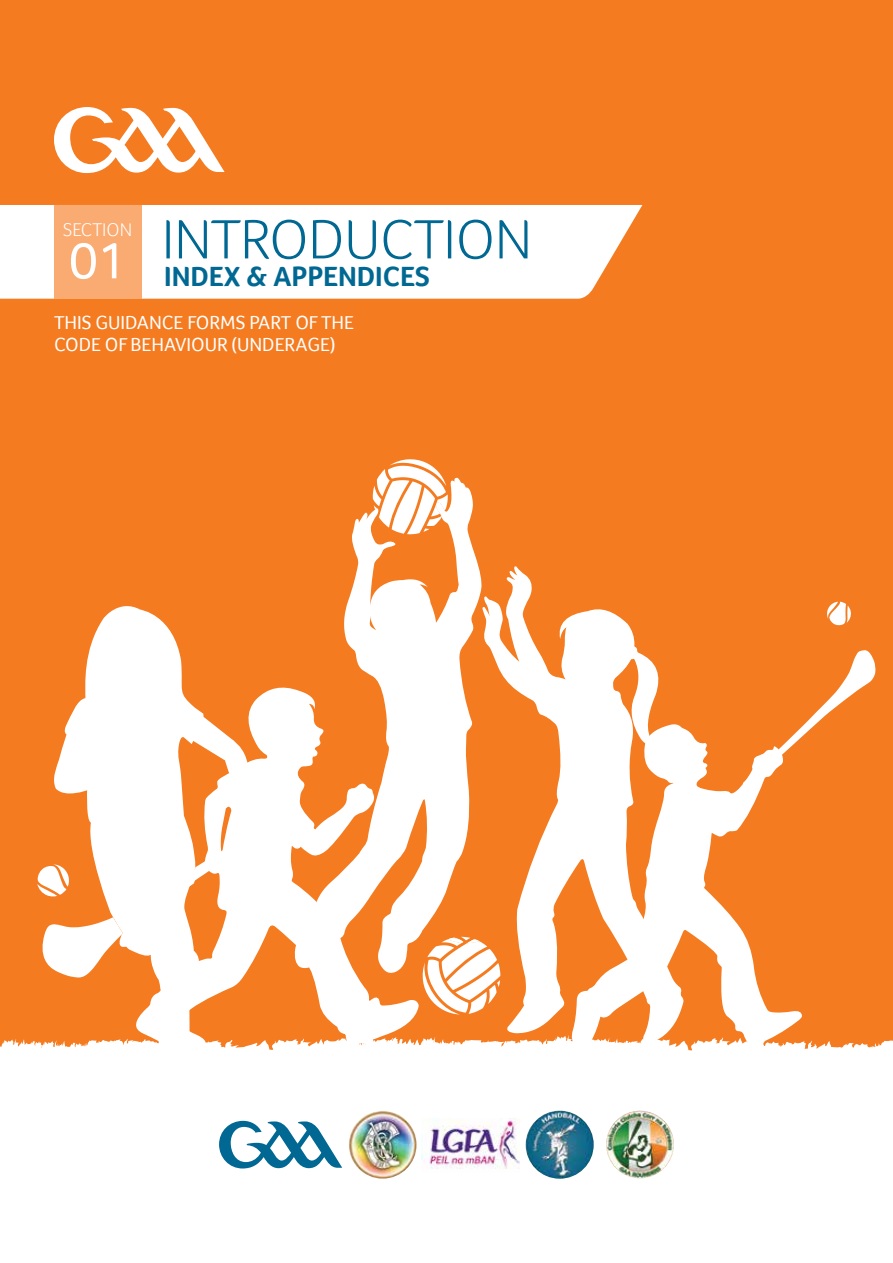
<style>
.page{position:relative;width:893px;height:1263px;background:#f47b20}
.page>*{position:absolute;margin:0;border:0;box-sizing:border-box;transform-origin:0 0}
.t1{font:300 57px "Foco";letter-spacing:-.01em;color:#006892}
.t2{font:52.95px "Foco";color:#fff}
.t3{font:700 28.5px "Foco";color:#006892}
.t4{font:19.5px/22.5px "Foco";color:#fff}
.t5{font:300 18.9px "Foco";color:#fff}
</style>
<div class="page">
<div style="left:0;top:1181px;width:893px;height:82px;background:#fff"></div>
<div style="left:0;top:1037px;width:893px;height:144px;background:#fff"></div>
<svg style="left:54px;top:107px;width:171px;height:66px"></svg>
<div style="left:0;top:205px;width:642px;height:94px;background:#fff"></div>
<div style="left:54px;top:205px;width:88px;height:94px;background:#faab71"></div>
<svg style="left:219px;top:1121px;width:123px;height:47px;background:#8dbbce"></svg>
<img style="left:349px;top:1110px;width:68px;height:69px;border-radius:34px">
<img style="left:606px;top:1110px;width:68px;height:68px;border-radius:34px">
<img style="left:526px;top:1110px;width:68px;height:69px;border-radius:34px">
<img style="left:422px;top:1119px;width:98px;height:53px">
<svg style="left:422px;top:974px;width:60px;height:40px"></svg>
<svg style="left:482px;top:566px;width:177px;height:478px"></svg>
<svg style="left:272px;top:687px;width:147px;height:365px;fill:#fff"></svg>
<svg style="left:827px;top:602px;width:24px;height:24px"></svg>
<svg style="left:571px;top:724px;width:231px;height:325px;fill:#fff"></svg>
<svg style="left:742px;top:650px;width:134px;height:139px"></svg>
<svg style="left:53px;top:606px;width:219px;height:448px;fill:#fff"></svg>
<svg style="left:37px;top:814px;width:254px;height:163px"></svg>
<svg style="left:294px;top:478px;width:188px;height:496px"></svg>
<svg style="left:373px;top:459px;width:75px;height:75px"></svg>
<h1 class="t1" style="left:162px;top:201px;width:372px">INTRODUCTION</h1>
<p class="t5" style="left:63px;top:217px;width:71px">SECTION</p>
<h2 class="t2" style="left:69px;top:230px;width:59px">01</h2>
<p class="t4" style="left:54px;top:311px;width:302px">THIS GUIDANCE FORMS PART OF THE<br>CODE OF BEHAVIOUR (UNDERAGE)</p>
<h3 class="t3" style="left:164px;top:260px;width:267px">INDEX &amp; APPENDICES</h3>
</div>
